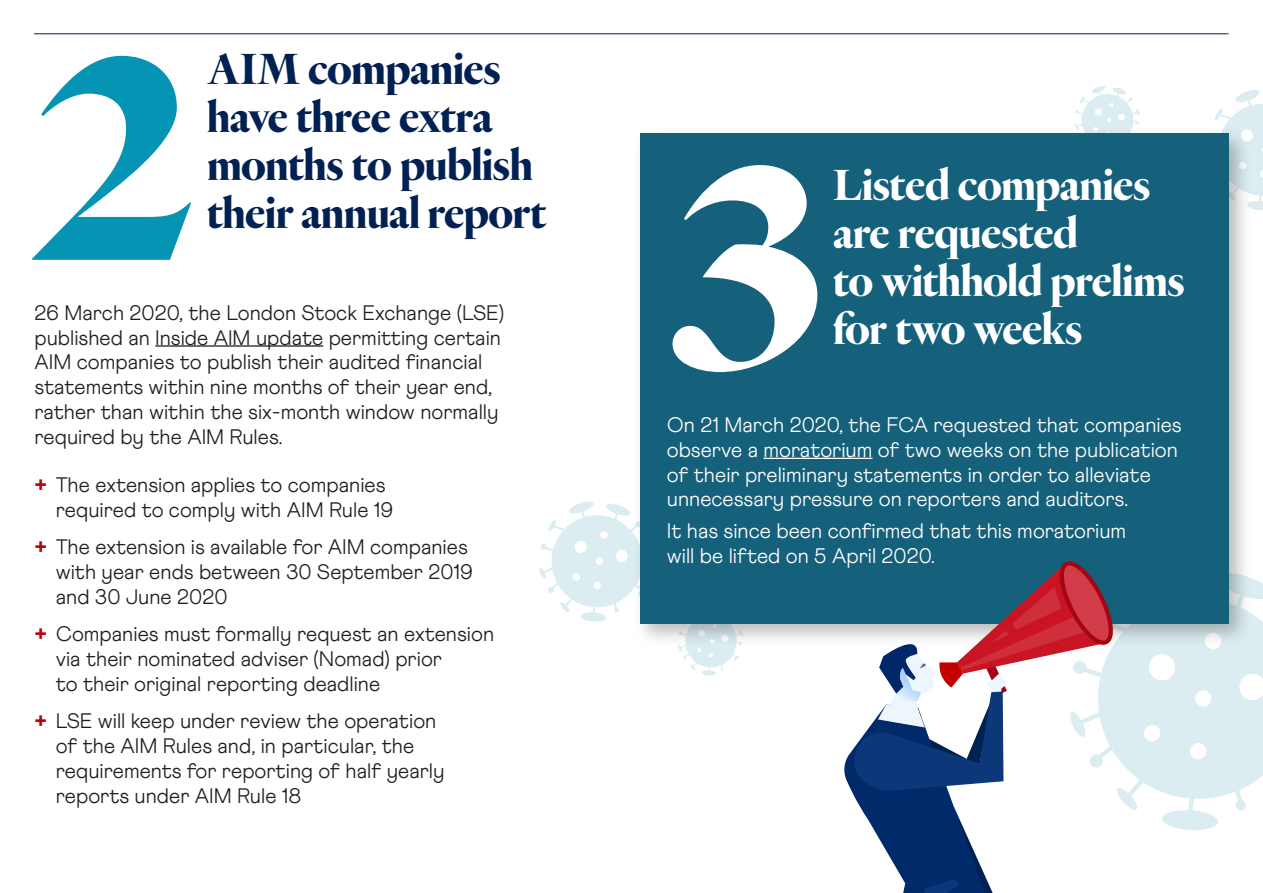
<style>
.page{position:relative;width:1263px;height:893px;background:#fff}
.page>*{position:absolute;margin:0;border:0;box-sizing:border-box;transform-origin:0 0}
.numbers{font:700 300px "Heldane Display";color:#0594b4}
.numbers-2{font:700 300px "Heldane Display";color:#fff}
.Heading_02{font:700 45px/48px "Heldane Display";letter-spacing:-.005em;color:#002152}
.Heading_02-2{font:700 45px/48px "Heldane Display";color:#fff}
.Body{font:300 21px/24.8px "Athletics";color:#231f20}
.Body-2{font:300 21px/24.8px "Athletics";color:#fff}
.s1{font-weight:800;color:#ba0008}
</style>
<div class="page">
<hr style="left:34px;top:34px;width:1194px;height:1px;background:#002152">
<svg style="left:1117px;top:578px;width:146px;height:252px;fill:#dbedf1"></svg>
<svg style="left:539px;top:501px;width:94px;height:121px"></svg>
<svg style="left:1215px;top:90px;width:48px;height:120px"></svg>
<svg style="left:678px;top:647px;width:61px;height:28px"></svg>
<svg style="left:1074px;top:86px;width:65px;height:41px"></svg>
<hr style="left:155px;top:345px;width:168px;height:2px;background:#231f20">
<div style="left:633px;top:127px;width:619px;height:520px;background:#231f20;opacity:.3"></div>
<div style="left:640px;top:134px;width:588px;height:489px;background:#15607a"></div>
<hr style="left:763px;top:458px;width:109px;height:1px;background:#fff">
<svg style="left:843px;top:561px;width:274px;height:332px"></svg>
<p class="numbers" style="left:34px;top:-24px;width:162px">2</p>
<p class="Heading_02" style="left:208px;top:46px;width:340px">AIM companies have three extra months to publish their annual report</p>
<p class="Body" style="left:34px;top:300px;width:471px">26 March 2020, the London Stock Exchange (LSE) published an Inside AIM update permitting certain AIM companies to publish their audited financial statements within nine months of their year end, rather than within the six-month window normally required by the AIM Rules.</p>
<p class="Body" style="left:56px;top:473px;width:339px;text-indent:-21px"><span class="s1">+</span> The extension applies to companies required to comply with AIM Rule 19</p>
<p class="Body" style="left:56px;top:535px;width:418px;text-indent:-21px"><span class="s1">+</span> The extension is available for AIM companies with year ends between 30 September 2019 and 30 June 2020</p>
<p class="Body" style="left:56px;top:622px;width:440px;text-indent:-21px"><span class="s1">+</span> Companies must formally request an extension via their nominated adviser (Nomad) prior<br>to their original reporting deadline</p>
<p class="Body" style="left:56px;top:709px;width:390px;text-indent:-21px"><span class="s1">+</span> LSE will keep under review the operation of the AIM Rules and, in particular, the requirements for reporting of half yearly reports under AIM Rule 18</p>
<p class="numbers-2" style="left:672px;top:85px;width:153px">3</p>
<p class="Heading_02-2" style="left:833px;top:161px;width:353px">Listed companies are requested<br>to withhold prelims for two weeks</p>
<p class="Body-2" style="left:667px;top:413px;width:516px">On 21 March 2020, the FCA requested that companies observe a moratorium of two weeks on the publication of their preliminary statements in order to alleviate unnecessary pressure on reporters and auditors.</p>
<p class="Body-2" style="left:667px;top:518px;width:461px">It has since been confirmed that this moratorium will be lifted on 5 April 2020.</p>
</div>
